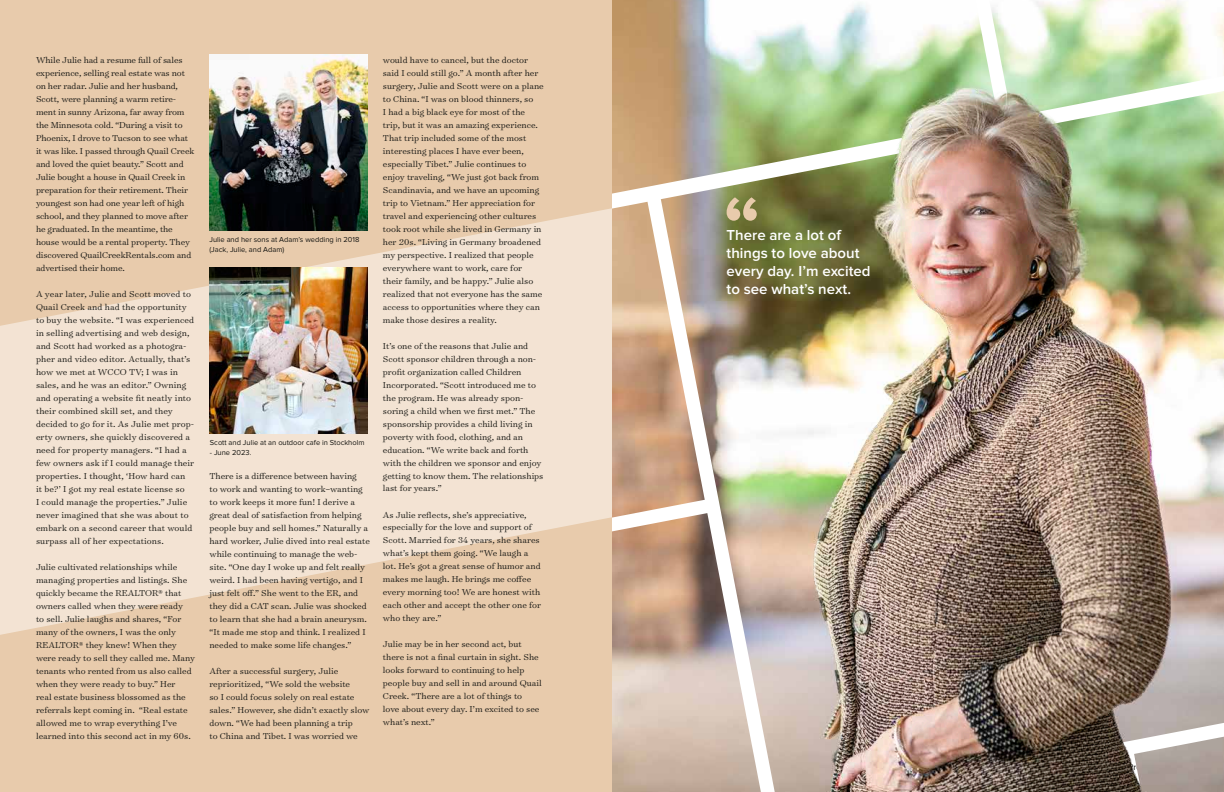
<style>
.page{position:relative;width:1224px;height:792px;background:#fff}
.page>*{position:absolute;margin:0;border:0;box-sizing:border-box;transform-origin:0 0}
.t1{font:600 15px/18px "Proxima Nova";color:#fff}
.t2{font:300 9.8px/13px "Surveyor Text";color:#171713}
.t3{font:7.5px/10px "Proxima Nova";color:#171713}
</style>
<div class="page">
<div style="left:0;top:0;width:612px;height:792px;background:#e8cbac"></div>
<svg style="left:0;top:202px;width:612px;height:433px;fill:#f3e3d3"></svg>
<img style="left:612px;top:0;width:612px;height:792px">
<img style="left:209px;top:54px;width:158px;height:177px">
<img style="left:210px;top:268px;width:157px;height:166px">
<img style="left:741px;top:55px;width:483px;height:737px">
<svg style="left:727px;top:197px;width:30px;height:24px"></svg>
<p class="t2" style="left:36px;top:53px;width:160px">While Julie had a resume full of sales experience, selling real estate was not on her radar. Julie and her husband, Scott, were planning a warm retire&shy;ment in sunny Arizona, far away from the Minnesota cold. “During a visit to Phoenix, I drove to Tucson to see what it was like. I passed through Quail Creek and loved the quiet beauty.” Scott and Julie bought a house in Quail Creek in preparation for their retirement. Their youngest son had one year left of high school, and they planned to move after he graduated. In the meantime, the house would be a rental property. They discovered QuailCreekRentals.com and advertised their home.</p>
<p class="t2" style="left:36px;top:287px;width:160px">A year later, Julie and Scott moved to Quail Creek and had the opportunity to buy the website. “I was experienced in selling advertising and web design, and Scott had worked as a photogra&shy;pher and video editor. Actually, that’s how we met at WCCO TV; I was in sales, and he was an editor.” Owning and operating a website fit neatly into their combined skill set, and they decided to go for it. As Julie met prop&shy;erty owners, she quickly discovered a need for property managers. “I had a few owners ask if I could manage their properties. I thought, ‘How hard can<br>it be?’ I got my real estate license so<br>I could manage the properties.” Julie never imagined that she was about to embark on a second career that would surpass all of her expectations.</p>
<p class="t2" style="left:36px;top:560px;width:161px">Julie cultivated relationships while managing properties and listings. She quickly became the REALTOR® that owners called when they were ready<br>to sell. Julie laughs and shares, “For many of the owners, I was the only REALTOR® they knew! When they were ready to sell they called me. Many tenants who rented from us also called when they were ready to buy.” Her<br>real estate business blossomed as the referrals kept coming in. “Real estate allowed me to wrap everything I’ve learned into this second act in my 60s.</p>
<p class="t3" style="left:209px;top:235px;width:151px">Julie and her sons at Adam’s wedding in 2018 (Jack, Julie, and Adam)</p>
<p class="t3" style="left:210px;top:438px;width:156px">Scott and Julie at an outdoor cafe in Stockholm</p>
<p class="t3" style="left:210px;top:448px;width:43px">- June 2023.</p>
<p class="t2" style="left:209px;top:469px;width:162px">There is a difference between having<br>to work and wanting to work–wanting to work keeps it more fun! I derive a great deal of satisfaction from helping people buy and sell homes.” Naturally a hard worker, Julie dived into real estate while continuing to manage the web&shy;site. “One day I woke up and felt really weird. I had been having vertigo, and I just felt off.” She went to the ER, and they did a CAT scan. Julie was shocked to learn that she had a brain aneurysm. “It made me stop and think. I realized I needed to make some life changes.”</p>
<p class="t2" style="left:209px;top:664px;width:161px">After a successful surgery, Julie reprioritized, “We sold the website<br>so I could focus solely on real estate sales.” However, she didn’t exactly slow down. “We had been planning a trip<br>to China and Tibet. I was worried we</p>
<p class="t2" style="left:383px;top:53px;width:162px">would have to cancel, but the doctor said I could still go.” A month after her surgery, Julie and Scott were on a plane to China. “I was on blood thinners, so<br>I had a big black eye for most of the trip, but it was an amazing experience.<br>That trip included some of the most interesting places I have ever been, especially Tibet.” Julie continues to enjoy traveling, “We just got back from Scandinavia, and we have an upcoming trip to Vietnam.” Her appreciation for travel and experiencing other cultures took root while she lived in Germany in her 20s. “Living in Germany broadened my perspective. I realized that people everywhere want to work, care for their family, and be happy.” Julie also realized that not everyone has the same access to opportunities where they can make those desires a reality.</p>
<p class="t2" style="left:383px;top:339px;width:162px">It’s one of the reasons that Julie and Scott sponsor children through a non&shy;profit organization called Children Incorporated. “Scott introduced me to the program. He was already spon&shy;soring a child when we first met.” The sponsorship provides a child living in poverty with food, clothing, and an education. “We write back and forth with the children we sponsor and enjoy getting to know them. The relationships last for years.”</p>
<p class="t2" style="left:383px;top:508px;width:160px">As Julie reflects, she’s appreciative, especially for the love and support of Scott. Married for 34 years, she shares what’s kept them going. “We laugh a lot. He’s got a great sense of humor and makes me laugh. He brings me coffee every morning too! We are honest with each other and accept the other one for who they are.”</p>
<p class="t2" style="left:383px;top:638px;width:160px">Julie may be in her second act, but there is not a final curtain in sight. She looks forward to continuing to help people buy and sell in and around Quail Creek. “There are a lot of things to<br>love about every day. I’m excited to see what’s next.”</p>
<h1 class="t1" style="left:727px;top:226px;width:145px">There are a lot of things to love about every day. I’m excited to see what’s next.</h1>
</div>
